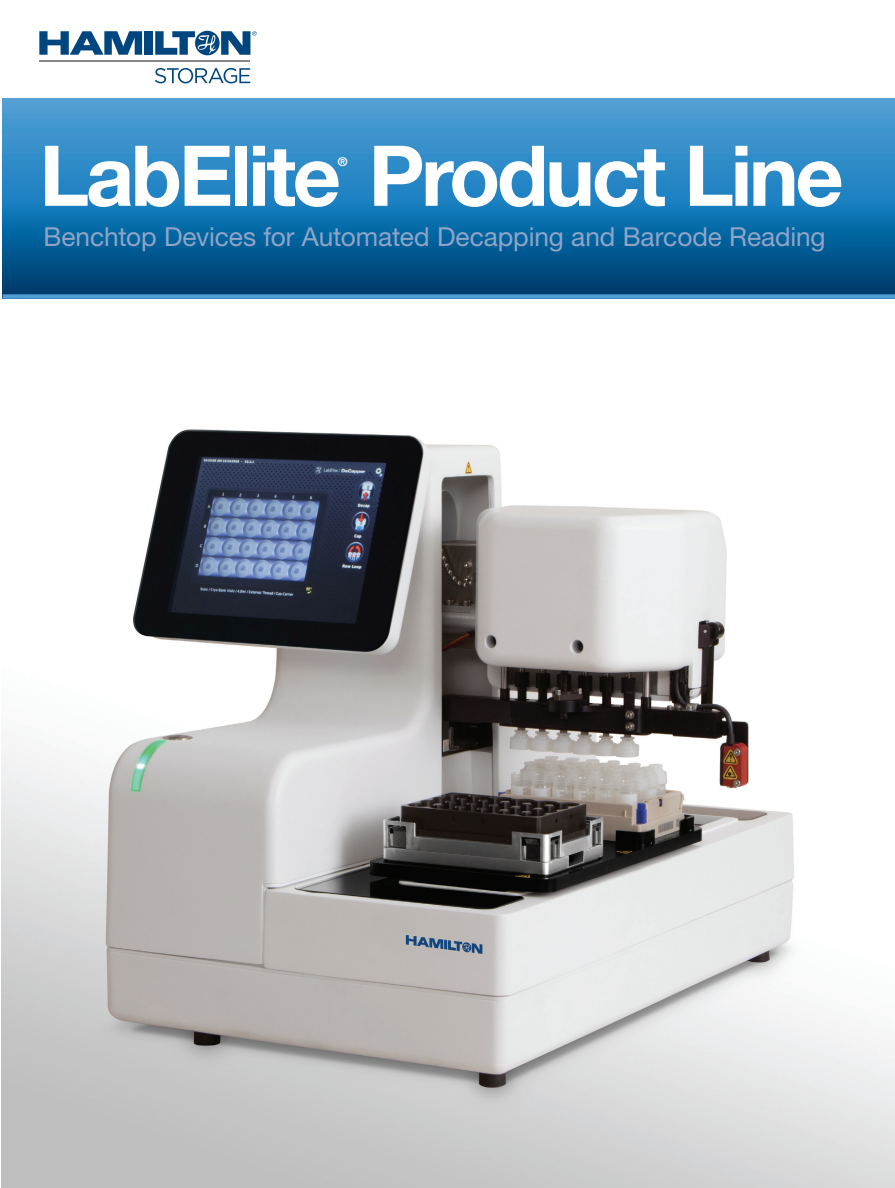
<style>
.page{position:relative;width:895px;height:1188px;background:#fff}
.page>*{position:absolute;margin:0;border:0;box-sizing:border-box;transform-origin:0 0}
.Front_Page_Headline{font:700 84px "Helvetica Neue LT Pro";letter-spacing:-.04em;color:#fff}
.Front_Page_Headline-2{font:26.25px "Helvetica Neue LT Pro";letter-spacing:-.005em;color:#8fa4c7}
.Front_Page_Headline-3{font:700 12.3px "Helvetica Neue LT Pro";color:#fff}
</style>
<div class="page">
<img style="left:2px;top:429px;width:892px;height:759px">
<svg style="left:3px;top:98px;width:891px;height:196px;background:#1f77b1"></svg>
<svg style="left:155px;top:68px;width:95px;height:15px"></svg>
<div style="left:144px;top:31px;width:9px;height:24px;background:#00467e"></div>
<svg style="left:39px;top:31px;width:103px;height:24px"></svg>
<svg style="left:155px;top:31px;width:101px;height:24px"></svg>
<hr style="left:39px;top:61px;width:211px;height:1px;background:#848689">
<div style="left:3px;top:294px;width:891px;height:5px;background:#4f9dd2"></div>
<p class="Front_Page_Headline" style="left:39px;top:123px;width:805px">LabElite Product Line</p>
<p class="Front_Page_Headline-3" style="left:337px;top:154px;width:11px">®</p>
<p class="Front_Page_Headline-2" style="left:44px;top:220px;width:783px">Benchtop Devices for Automated Decapping and Barcode Reading</p>
</div>
